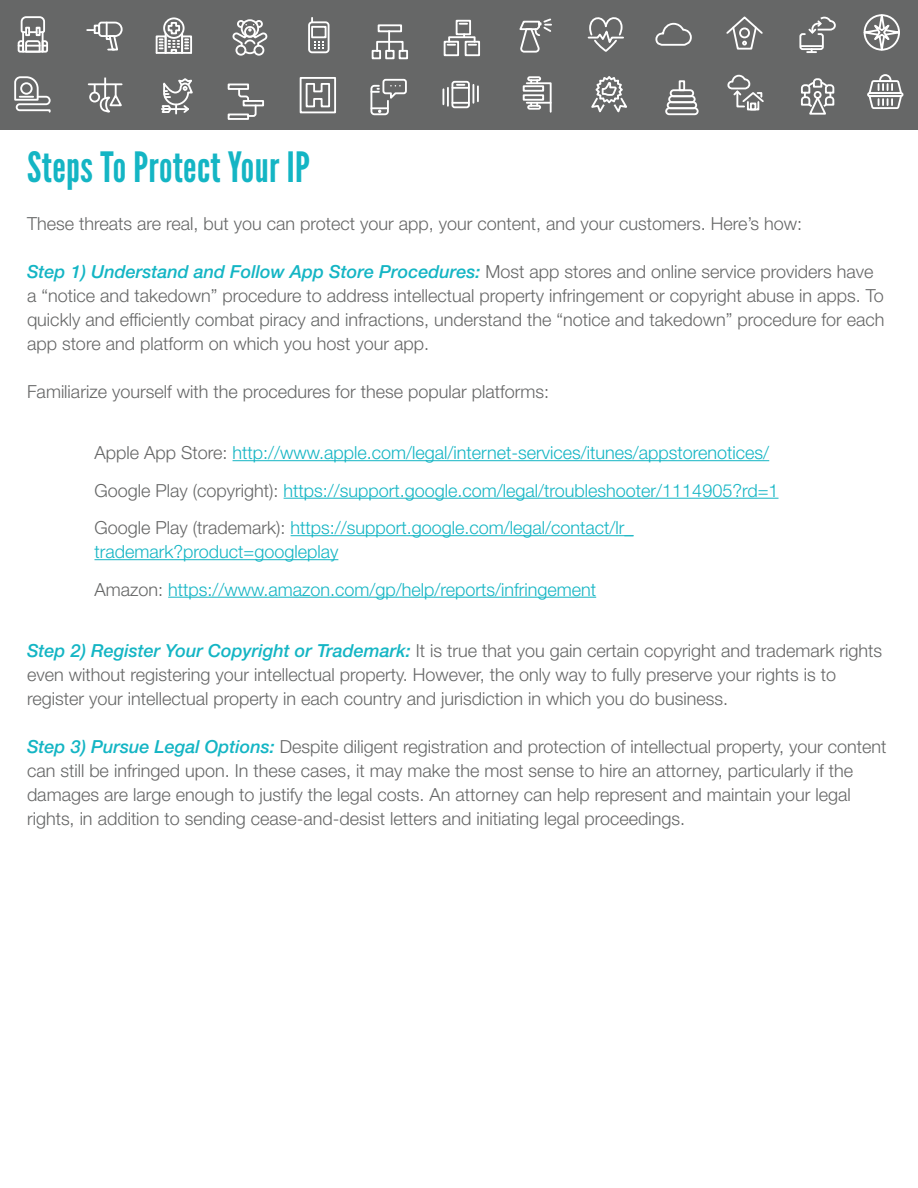
<style>
.page{position:relative;width:918px;height:1188px;background:#fff}
.page>*{position:absolute;margin:0;border:0;box-sizing:border-box;transform-origin:0 0}
.t1{font:41.7px "League Gothic";letter-spacing:.01em;color:#14b5c4}
.t2{font:300 18px/24px "Helvetica Neue LT Std";color:#666767}
.t3{font:300 18px/37.5px "Helvetica Neue LT Std";color:#14b5c4}
.s1{font-weight:500;font-style:italic;color:#14b5c4}
.s2{color:#666767}
</style>
<div class="page">
<div style="left:0;top:0;width:918px;height:130px;background:#666767"></div>
<svg style="left:370px;top:78px;width:37px;height:38px"></svg>
<div style="left:451px;top:81px;width:19px;height:27px;border:2px solid #fff;border-radius:2px"></div>
<svg style="left:442px;top:84px;width:37px;height:22px"></svg>
<svg style="left:314px;top:41px;width:9px;height:8px"></svg>
<div style="left:308px;top:21px;width:22px;height:32px;border:2px solid #fff;border-radius:3px"></div>
<div style="left:311px;top:26px;width:16px;height:12px;border:2px solid #fff"></div>
<div style="left:300px;top:77px;width:36px;height:36px;border:2px solid #fff"></div>
<svg style="left:305px;top:83px;width:25px;height:25px"></svg>
<svg style="left:587px;top:17px;width:37px;height:35px"></svg>
<div style="left:181px;top:35px;width:11px;height:19px;border:2px solid #fff"></div>
<div style="left:156px;top:35px;width:11px;height:19px;border:2px solid #fff"></div>
<hr style="left:157px;top:52px;width:34px;height:2px;background:#fff">
<div style="left:163px;top:17px;width:22px;height:22px;border:2px solid #fff;border-radius:50%"></div>
<svg style="left:160px;top:21px;width:28px;height:33px"></svg>
<svg style="left:17px;top:16px;width:31px;height:37px"></svg>
<svg style="left:519px;top:18px;width:33px;height:35px"></svg>
<svg style="left:161px;top:78px;width:32px;height:37px"></svg>
<svg style="left:14px;top:76px;width:37px;height:37px"></svg>
<svg style="left:87px;top:21px;width:36px;height:30px"></svg>
<div style="left:523px;top:85px;width:21px;height:7px;border:2px solid #fff"></div>
<div style="left:523px;top:94px;width:21px;height:7px;border:2px solid #fff"></div>
<div style="left:527px;top:76px;width:14px;height:5px;border:2px solid #fff;border-radius:2px"></div>
<svg style="left:525px;top:80px;width:27px;height:33px"></svg>
<hr style="left:89px;top:83px;width:33px;height:2px;background:#fff">
<hr style="left:104px;top:78px;width:2px;height:20px;background:#fff">
<div style="left:89px;top:92px;width:11px;height:10px;border:2px solid #fff;border-radius:50%"></div>
<svg style="left:94px;top:84px;width:29px;height:29px"></svg>
<div style="left:665px;top:107px;width:34px;height:8px;border:2px solid #fff;border-radius:3px"></div>
<div style="left:667px;top:101px;width:30px;height:8px;border:2px solid #fff;border-radius:3px"></div>
<div style="left:668px;top:95px;width:28px;height:8px;border:2px solid #fff;border-radius:3px"></div>
<div style="left:670px;top:89px;width:24px;height:8px;border:2px solid #fff;border-radius:3px"></div>
<div style="left:679px;top:80px;width:6px;height:11px;border:2px solid #fff"></div>
<div style="left:253px;top:45px;width:11px;height:11px;border:2px solid #fff;border-radius:50%"></div>
<div style="left:235px;top:45px;width:11px;height:11px;border:2px solid #fff;border-radius:50%"></div>
<svg style="left:232px;top:19px;width:36px;height:36px"></svg>
<div style="left:228px;top:84px;width:21px;height:6px;border:2px solid #fff"></div>
<div style="left:243px;top:100px;width:21px;height:6px;border:2px solid #fff"></div>
<div style="left:228px;top:114px;width:21px;height:6px;border:2px solid #fff"></div>
<svg style="left:237px;top:87px;width:20px;height:31px"></svg>
<hr style="left:388px;top:31px;width:2px;height:20px;background:#fff">
<div style="left:378px;top:24px;width:24px;height:8px;border:2px solid #fff"></div>
<div style="left:385px;top:50px;width:10px;height:9px;border:2px solid #fff"></div>
<div style="left:372px;top:50px;width:9px;height:9px;border:2px solid #fff"></div>
<div style="left:399px;top:50px;width:9px;height:9px;border:2px solid #fff"></div>
<div style="left:376px;top:41px;width:28px;height:11px;border:2px solid #fff"></div>
<div style="left:444px;top:41px;width:15px;height:15px;border:2px solid #fff"></div>
<div style="left:465px;top:41px;width:15px;height:15px;border:2px solid #fff"></div>
<div style="left:456px;top:20px;width:15px;height:15px;border:2px solid #fff"></div>
<div style="left:448px;top:36px;width:28px;height:7px;border:2px solid #fff"></div>
<svg style="left:460px;top:23px;width:7px;height:2px"></svg>
<svg style="left:469px;top:44px;width:7px;height:2px"></svg>
<svg style="left:448px;top:44px;width:7px;height:2px"></svg>
<svg style="left:655px;top:22px;width:37px;height:24px"></svg>
<div style="left:747px;top:101px;width:12px;height:9px;border:2px solid #fff"></div>
<div style="left:750px;top:103px;width:6px;height:7px;border:2px solid #fff"></div>
<svg style="left:727px;top:74px;width:37px;height:34px"></svg>
<svg style="left:807px;top:50px;width:9px;height:3px"></svg>
<hr style="left:800px;top:45px;width:23px;height:2px;background:#fff">
<div style="left:799px;top:33px;width:25px;height:17px;border:2px solid #fff;border-radius:2px"></div>
<svg style="left:807px;top:16px;width:29px;height:19px"></svg>
<svg style="left:591px;top:76px;width:36px;height:37px"></svg>
<svg style="left:726px;top:16px;width:37px;height:34px"></svg>
<svg style="left:867px;top:74px;width:36px;height:35px"></svg>
<svg style="left:801px;top:78px;width:34px;height:37px"></svg>
<svg style="left:863px;top:14px;width:37px;height:37px"></svg>
<hr style="left:233px;top:460px;width:536px;height:1px;background:#14b5c4">
<hr style="left:284px;top:498px;width:495px;height:1px;background:#14b5c4">
<hr style="left:291px;top:535px;width:343px;height:1px;background:#14b5c4">
<hr style="left:94px;top:559px;width:244px;height:1px;background:#14b5c4">
<hr style="left:168px;top:597px;width:428px;height:1px;background:#14b5c4">
<h1 class="t1" style="left:27px;top:142px;width:284px">Steps To Protect Your IP</h1>
<p class="t2" style="left:27px;top:211px;width:777px">These threats are real, but you can protect your app, your content, and your customers. Here’s how:</p>
<p class="t2" style="left:27px;top:259px;width:859px"><span class="s1">Step 1) Understand and Follow App Store Procedures:</span> Most app stores and online service providers have a “notice and takedown” procedure to address intellectual property infringement or copyright abuse in apps. To quickly and efficiently combat piracy and infractions, understand the “notice and takedown” procedure for each app store and platform on which you host your app.</p>
<p class="t2" style="left:27px;top:379px;width:524px">Familiarize yourself with the procedures for these popular platforms:</p>
<p class="t3" style="left:94px;top:434px;width:686px"><span class="s2">Apple App Store:</span> http://www.apple.com/legal/internet-services/itunes/appstorenotices/<br><span class="s2">Google Play (copyright):</span> https://support.google.com/legal/troubleshooter/1114905?rd=1<br><span class="s2">Google Play (trademark):</span> https://support.google.com/legal/contact/lr_</p>
<p class="t3" style="left:94px;top:533px;width:503px">trademark?product=googleplay<br><span class="s2">Amazon:</span> https://www.amazon.com/gp/help/reports/infringement</p>
<p class="t2" style="left:27px;top:639px;width:857px"><span class="s1">Step 2) Register Your Copyright or Trademark:</span> It is true that you gain certain copyright and trademark rights even without registering your intellectual property. However, the only way to fully preserve your rights is to register your intellectual property in each country and jurisdiction in which you do business.</p>
<p class="t2" style="left:27px;top:735px;width:861px"><span class="s1">Step 3) Pursue Legal Options:</span> Despite diligent registration and protection of intellectual property, your content can still be infringed upon. In these cases, it may make the most sense to hire an attorney, particularly if the damages are large enough to justify the legal costs. An attorney can help represent and maintain your legal rights, in addition to sending cease-and-desist letters and initiating legal proceedings.</p>
</div>
